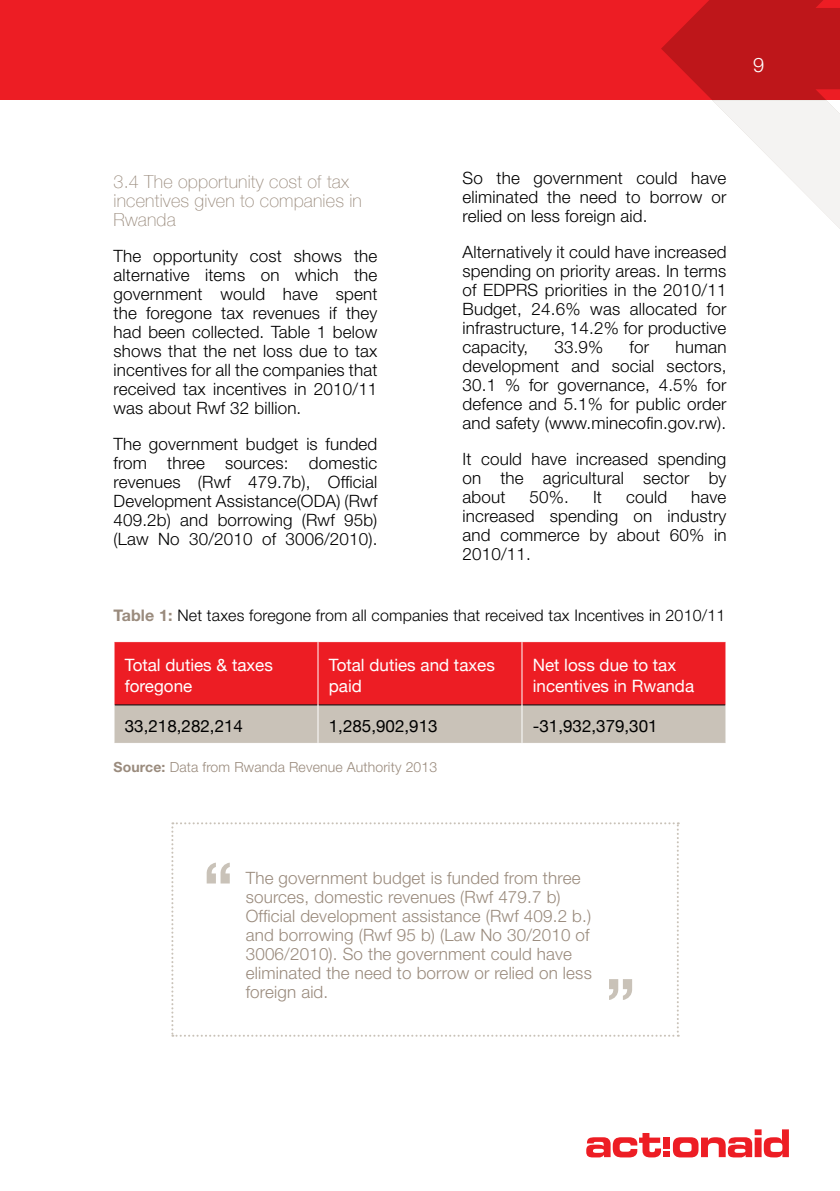
<style>
.page{position:relative;width:840px;height:1191px;background:#fff}
.page>*{position:absolute;margin:0;border:0;box-sizing:border-box;transform-origin:0 0}
.t1{font:700 65px "Helvetica Neue";color:#c9c2b8}
.t2{font:300 20px "Helvetica Neue";color:#fff}
.t3{font:100 18px/19px "Helvetica Neue";letter-spacing:.01em;color:#9a8b7d}
.t4{font:300 17px/19px "Helvetica Neue";letter-spacing:.01em;color:#000;text-align:justify}
.t5{font:300 17px/19px "Helvetica Neue";letter-spacing:.01em;color:#9a8b7d}
.t6{font:17px/20.4px "Helvetica Neue";color:#fff}
.t7{font:17px "Helvetica Neue";color:#000}
.t8{font:300 16px "Helvetica Neue";letter-spacing:.01em;color:#000}
.t9{font:300 14px "Helvetica Neue";letter-spacing:.01em;color:#9a8b7d}
.s1{font-weight:700;color:#9a8b7d}
.s2{font-weight:700}
</style>
<div class="page">
<div style="left:0;top:0;width:839px;height:100px;background:#ed1d24"></div>
<svg style="left:661px;top:0;width:178px;height:100px;fill:#be161a"></svg>
<svg style="left:586px;top:1133px;width:74px;height:24px"></svg>
<svg style="left:672px;top:1129px;width:116px;height:28px"></svg>
<div style="left:663px;top:1137px;width:7px;height:11px;background:#ed1d24"></div>
<div style="left:663px;top:1151px;width:7px;height:6px;background:#ed1d24"></div>
<svg style="left:712px;top:100px;width:127px;height:128px"></svg>
<svg style="left:171px;top:822px;width:507px;height:214px"></svg>
<svg style="left:114px;top:642px;width:611px;height:101px;background:#de5b5c"></svg>
<hr style="left:114px;top:704px;width:203px;height:1px;background:#000">
<hr style="left:318px;top:704px;width:203px;height:1px;background:#000">
<hr style="left:522px;top:704px;width:203px;height:1px;background:#000">
<hr style="left:317px;top:642px;width:1px;height:63px;background:#fff">
<hr style="left:521px;top:642px;width:1px;height:63px;background:#fff">
<hr style="left:317px;top:705px;width:1px;height:38px;background:#fff">
<hr style="left:521px;top:705px;width:1px;height:38px;background:#fff">
<p class="t2" style="left:752px;top:53px;width:13px">9</p>
<p class="t3" style="left:113px;top:171px;width:250px">3.4 The opportunity cost of tax incentives given to companies in<br>Rwanda</p>
<p class="t4" style="left:113px;top:246px;width:265px">The opportunity cost shows the alternative items on which the government would have spent the foregone tax revenues if they had been collected. Table 1 below shows that the net loss due to tax incentives for all the companies that received tax incentives in 2010/11 was about Rwf 32 billion.</p>
<p class="t4" style="left:113px;top:434px;width:265px">The government budget is funded from three sources: domestic revenues (Rwf 479.7b), Official Development Assistance(ODA) (Rwf 409.2b) and borrowing (Rwf 95b) (Law No 30/2010 of 3006/2010).</p>
<p class="t4" style="left:462px;top:168px;width:265px">So the government could have eliminated the need to borrow or relied on less foreign aid.</p>
<p class="t4" style="left:462px;top:242px;width:265px">Alternatively it could have increased spending on priority areas. In terms of EDPRS priorities in the 2010/11<br>Budget, 24.6% was allocated for infrastructure, 14.2% for productive capacity,</p>
<p class="t4" style="left:554px;top:337px;width:50px">33.9%</p>
<p class="t4" style="left:629px;top:337px;width:21px">for</p>
<p class="t4" style="left:462px;top:337px;width:265px;text-indent:213px">human development and social sectors, 30.1 % for governance, 4.5% for defence and 5.1% for public order and safety (www.minecofin.gov.rw).</p>
<p class="t4" style="left:462px;top:449px;width:265px">It could have increased spending on the agricultural sector by about</p>
<p class="t4" style="left:529px;top:487px;width:41px">50%.</p>
<p class="t4" style="left:592px;top:487px;width:10px">It</p>
<p class="t4" style="left:625px;top:487px;width:42px">could</p>
<p class="t4" style="left:462px;top:487px;width:265px;text-indent:228px">have increased spending on industry and commerce by about 60% in 2010/11.</p>
<p class="t8" style="left:113px;top:606px;width:613px"><span class="s1">Table 1:</span> Net taxes foregone from all companies that received tax Incentives in 2010/11</p>
<p class="t6" style="left:125px;top:656px;width:149px">Total duties &amp; taxes foregone</p>
<p class="t6" style="left:328px;top:656px;width:167px">Total duties and taxes paid</p>
<p class="t6" style="left:532px;top:656px;width:163px">Net loss due to tax incentives in Rwanda</p>
<p class="t7" style="left:125px;top:714px;width:120px">33,218,282,214</p>
<p class="t7" style="left:328px;top:714px;width:110px">1,285,902,913</p>
<p class="t7" style="left:532px;top:714px;width:126px">-31,932,379,301</p>
<p class="t9" style="left:113px;top:758px;width:325px"><span class="s2">Source:</span> Data from Rwanda Revenue Authority 2013</p>
<h1 class="t1" style="left:203px;top:845px;width:32px">“</h1>
<p class="t5" style="left:245px;top:868px;width:347px">The government budget is funded from three sources, domestic revenues (Rwf 479.7 b)<br>Official development assistance (Rwf 409.2 b.) and borrowing (Rwf 95 b) (Law No 30/2010 of 3006/2010). So the government could have eliminated the need to borrow or relied on less foreign aid.</p>
<h1 class="t1" style="left:635px;top:1017px;width:32px;rotate:-180deg">“</h1>
</div>
